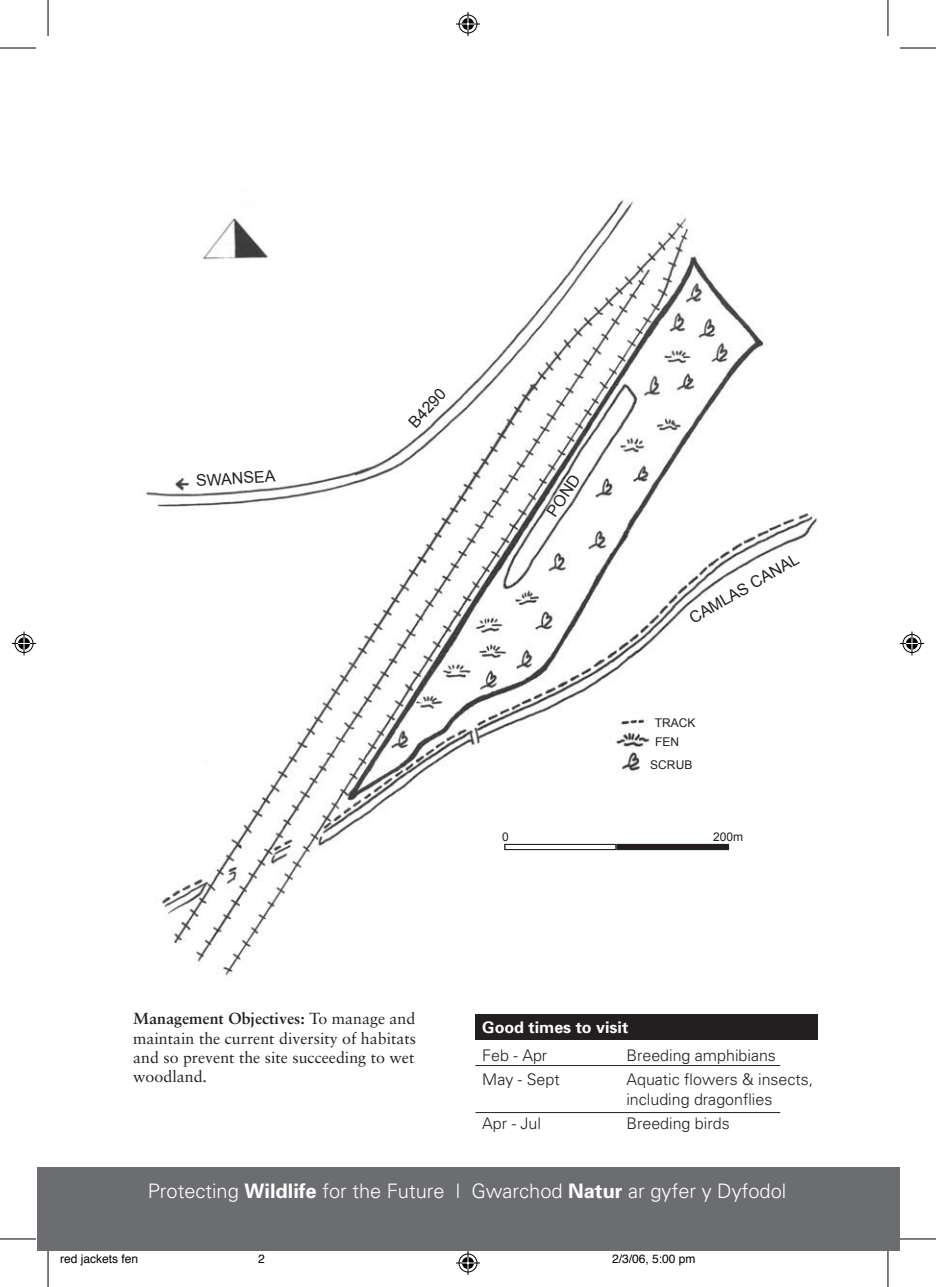
<style>
.page{position:relative;width:936px;height:1287px;background:#fff}
.page>*{position:absolute;margin:0;border:0;box-sizing:border-box;transform-origin:0 0}
.t1{font:300 20px "Univers";color:#fff}
.t2{font:16px/19.2px "Sabon";color:#231f20;text-align:justify}
.t3{font:300 16px/20px "Univers";color:#231f20}
.t4{font:16px "Arial";color:#231f20}
.t5{font:700 16px "Univers";color:#fff}
.t6{font:12px "Helvetica";color:#000}
.t7{font:12px "Arial";color:#231f20}
.s1{font-weight:700}
</style>
<div class="page">
<div style="left:37px;top:1167px;width:861px;height:83px;background:#6c6d70"></div>
<img style="left:146px;top:200px;width:671px;height:776px">
<img style="left:190px;top:207px;width:92px;height:62px">
<div style="left:475px;top:1014px;width:342px;height:25px;background:#231f20"></div>
<hr style="left:475px;top:1065px;width:304px;height:1px;background:#231f20">
<hr style="left:475px;top:1112px;width:304px;height:1px;background:#231f20">
<div style="left:616px;top:843px;width:112px;height:7px;border:5px solid #231f20"></div>
<div style="left:504px;top:844px;width:112px;height:6px;border:1px solid #231f20"></div>
<hr style="left:48px;top:0;width:1px;height:36px;background:#000">
<hr style="left:0;top:48px;width:36px;height:1px;background:#000">
<hr style="left:887px;top:0;width:1px;height:36px;background:#000">
<hr style="left:899px;top:48px;width:36px;height:1px;background:#000">
<hr style="left:48px;top:1251px;width:1px;height:36px;background:#000">
<hr style="left:0;top:1238px;width:36px;height:1px;background:#000">
<hr style="left:887px;top:1251px;width:1px;height:36px;background:#000">
<hr style="left:899px;top:1238px;width:36px;height:1px;background:#000">
<svg style="left:456px;top:12px;width:24px;height:24px"></svg>
<svg style="left:456px;top:1251px;width:24px;height:24px"></svg>
<svg style="left:12px;top:631px;width:24px;height:24px"></svg>
<svg style="left:900px;top:631px;width:23px;height:24px"></svg>
<p class="t4" style="left:195px;top:472px;width:81px;rotate:-4deg">SWANSEA</p>
<p class="t4" style="left:405px;top:419px;width:48px;rotate:-48deg">B4290</p>
<p class="t4" style="left:543px;top:509px;width:48px;rotate:-56deg">POND</p>
<p class="t4" style="left:685px;top:611px;width:125px;rotate:-30deg">CAMLAS CANAL</p>
<p class="t7" style="left:654px;top:715px;width:42px">TRACK</p>
<p class="t7" style="left:655px;top:735px;width:25px">FEN</p>
<p class="t7" style="left:650px;top:757px;width:43px">SCRUB</p>
<p class="t7" style="left:502px;top:830px;width:8px">0</p>
<p class="t7" style="left:712px;top:830px;width:32px">200m</p>
<p class="t2" style="left:133px;top:1009px;width:284px"><span class="s1">Management Objectives:</span> To manage and maintain the current diversity of habitats and so prevent the site succeeding to wet woodland.</p>
<p class="t5" style="left:482px;top:1017px;width:147px">Good times to visit</p>
<p class="t3" style="left:482px;top:1045px;width:66px">Feb - Apr</p>
<p class="t3" style="left:626px;top:1045px;width:151px">Breeding amphibians</p>
<p class="t3" style="left:482px;top:1069px;width:79px">May - Sept</p>
<p class="t3" style="left:626px;top:1069px;width:188px">Aquatic flowers &amp; insects, including dragonflies</p>
<p class="t3" style="left:482px;top:1113px;width:60px">Apr - Jul</p>
<p class="t3" style="left:626px;top:1113px;width:105px">Breeding birds</p>
<p class="t1" style="left:148px;top:1178px;width:639px">Protecting <span class="s1">Wildlife</span> for the Future | Gwarchod <span class="s1">Natur</span> ar gyfer y Dyfodol</p>
<p class="t6" style="left:60px;top:1250px;width:80px">red jackets fen</p>
<p class="t6" style="left:258px;top:1250px;width:8px">2</p>
<p class="t6" style="left:612px;top:1250px;width:85px">2/3/06, 5:00 pm</p>
</div>
